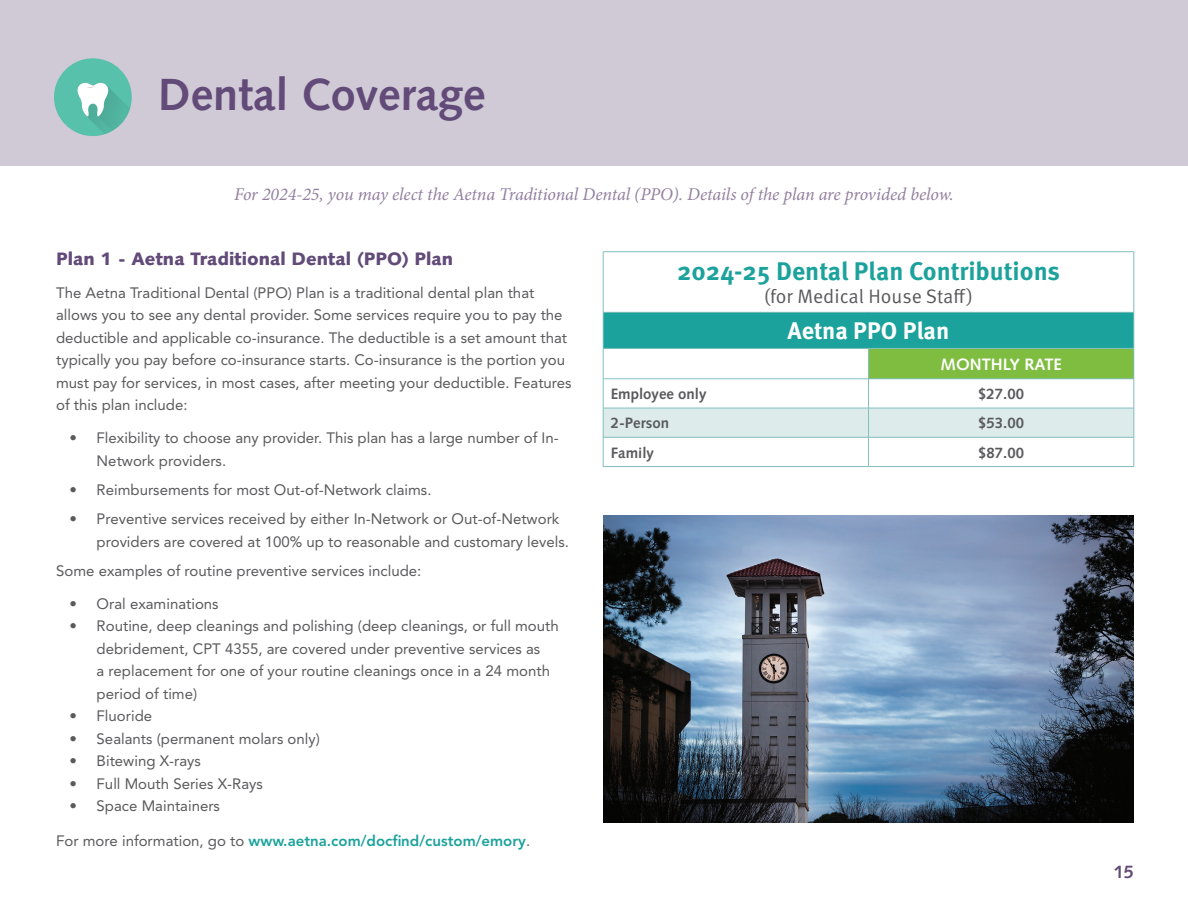
<style>
.page{position:relative;width:1188px;height:918px;background:#fff}
.page>*{position:absolute;margin:0;border:0;box-sizing:border-box;transform-origin:0 0}
.t1{font:700 45px "Syntax LT Std";color:#624b78}
.t2{font:700 25.5px "Meta OT";color:#1ca29c}
.t3{font:700 24px "Meta OT";color:#fff}
.t4{font:19.5px "Meta OT Norm";color:#5a5a5d}
.t5{font:italic 18px "Minion Pro";letter-spacing:-.01em;color:#93809f}
.t6{font:900 18px "Syntax LT Std";color:#624b78}
.t7{font:700 18px "Syntax LT Std";color:#624b78}
.t8{font:700 16.5px "Syntax LT Std";color:#fff}
.t9{font:15px/22.5px "Avenir LT Std";color:#5a5a5d}
.t10{font:800 15px "Avenir LT Std";color:#1ca29c}
.t11{font:700 15px "Syntax LT Std";color:#5a5a5d}
.s1{font-weight:400;color:#5a5a5d}
</style>
<div class="page">
<div style="left:0;top:0;width:1188px;height:165px;background:#d0c9d6"></div>
<div style="left:603px;top:312px;width:531px;height:36px;background:#1ca29c"></div>
<div style="left:868px;top:348px;width:266px;height:31px;background:#7fbd41"></div>
<hr style="left:603px;top:251px;width:265px;height:1px;background:#82bfbd">
<hr style="left:603px;top:252px;width:1px;height:60px;background:#82bfbd">
<hr style="left:868px;top:251px;width:266px;height:1px;background:#82bfbd">
<hr style="left:1134px;top:252px;width:1px;height:60px;background:#82bfbd">
<hr style="left:603px;top:312px;width:265px;height:1px;background:#82bfbd">
<hr style="left:603px;top:313px;width:1px;height:35px;background:#82bfbd">
<hr style="left:868px;top:312px;width:266px;height:1px;background:#82bfbd">
<hr style="left:1134px;top:313px;width:1px;height:35px;background:#82bfbd">
<hr style="left:603px;top:348px;width:265px;height:1px;background:#82bfbd">
<hr style="left:603px;top:349px;width:1px;height:30px;background:#82bfbd">
<hr style="left:868px;top:348px;width:266px;height:1px;background:#82bfbd">
<hr style="left:868px;top:349px;width:1px;height:30px;background:#82bfbd">
<hr style="left:1134px;top:349px;width:1px;height:30px;background:#82bfbd">
<svg style="left:603px;top:379px;width:532px;height:87px"></svg>
<hr style="left:603px;top:466px;width:265px;height:1px;background:#82bfbd">
<hr style="left:868px;top:466px;width:266px;height:1px;background:#82bfbd">
<div style="left:54px;top:58px;width:78px;height:78px;background:#57c1ac;border-radius:50%"></div>
<svg style="left:77px;top:83px;width:54px;height:52px"></svg>
<img style="left:603px;top:515px;width:531px;height:308px">
<h1 class="t1" style="left:158px;top:68px;width:329px">Dental Coverage</h1>
<p class="t5" style="left:234px;top:182px;width:721px">For 2024-25, you may elect the Aetna Traditional Dental (PPO). Details of the plan are provided below.</p>
<p class="t6" style="left:56px;top:248px;width:399px">Plan 1 - Aetna Traditional Dental (PPO) Plan</p>
<p class="t9" style="left:56px;top:281px;width:517px">The Aetna Traditional Dental (PPO) Plan is a traditional dental plan that allows you to see any dental provider. Some services require you to pay the deductible and applicable co-insurance. The deductible is a set amount that typically you pay before co-insurance starts. Co-insurance is the portion you must pay for services, in most cases, after meeting your deductible. Features of this plan include:</p>
<p class="t9" style="left:97px;top:427px;width:464px;text-indent:-27px">• Flexibility to choose any provider. This plan has a large number of In-<br>Network providers.</p>
<p class="t9" style="left:70px;top:479px;width:363px">• Reimbursements for most Out-of-Network claims.</p>
<p class="t9" style="left:97px;top:508px;width:474px;text-indent:-27px">• Preventive services received by either In-Network or Out-of-Network providers are covered at 100% up to reasonable and customary levels.</p>
<p class="t9" style="left:56px;top:560px;width:367px">Some examples of routine preventive services include:</p>
<p class="t9" style="left:70px;top:593px;width:150px">• Oral examinations</p>
<p class="t9" style="left:97px;top:615px;width:464px;text-indent:-27px">• Routine, deep cleanings and polishing (deep cleanings, or full mouth debridement, CPT 4355, are covered under preventive services as<br>a replacement for one of your routine cleanings once in a 24 month period of time)</p>
<p class="t9" style="left:70px;top:705px;width:84px">• Fluoride</p>
<p class="t9" style="left:70px;top:728px;width:252px">• Sealants (permanent molars only)</p>
<p class="t9" style="left:70px;top:750px;width:133px">• Bitewing X-rays</p>
<p class="t9" style="left:70px;top:773px;width:195px">• Full Mouth Series X-Rays</p>
<p class="t9" style="left:70px;top:795px;width:152px">• Space Maintainers</p>
<p class="t10" style="left:56px;top:832px;width:476px"><span class="s1">For more information, go to</span> www.aetna.com/docfind/custom/emory<span class="s1">.</span></p>
<h2 class="t2" style="left:677px;top:255px;width:385px">2024-25 Dental Plan Contributions</h2>
<h3 class="t4" style="left:764px;top:285px;width:211px">(for Medical House Staff)</h3>
<h3 class="t3" style="left:788px;top:316px;width:163px">Aetna PPO Plan</h3>
<p class="t8" style="left:941px;top:354px;width:123px">MONTHLY RATE</p>
<p class="t11" style="left:611px;top:385px;width:97px">Employee only</p>
<p class="t11" style="left:978px;top:385px;width:47px">$27.00</p>
<p class="t11" style="left:611px;top:414px;width:60px">2-Person</p>
<p class="t11" style="left:978px;top:414px;width:47px">$53.00</p>
<p class="t11" style="left:611px;top:444px;width:45px">Family</p>
<p class="t11" style="left:978px;top:444px;width:47px">$87.00</p>
<p class="t7" style="left:1114px;top:861px;width:22px">15</p>
</div>
